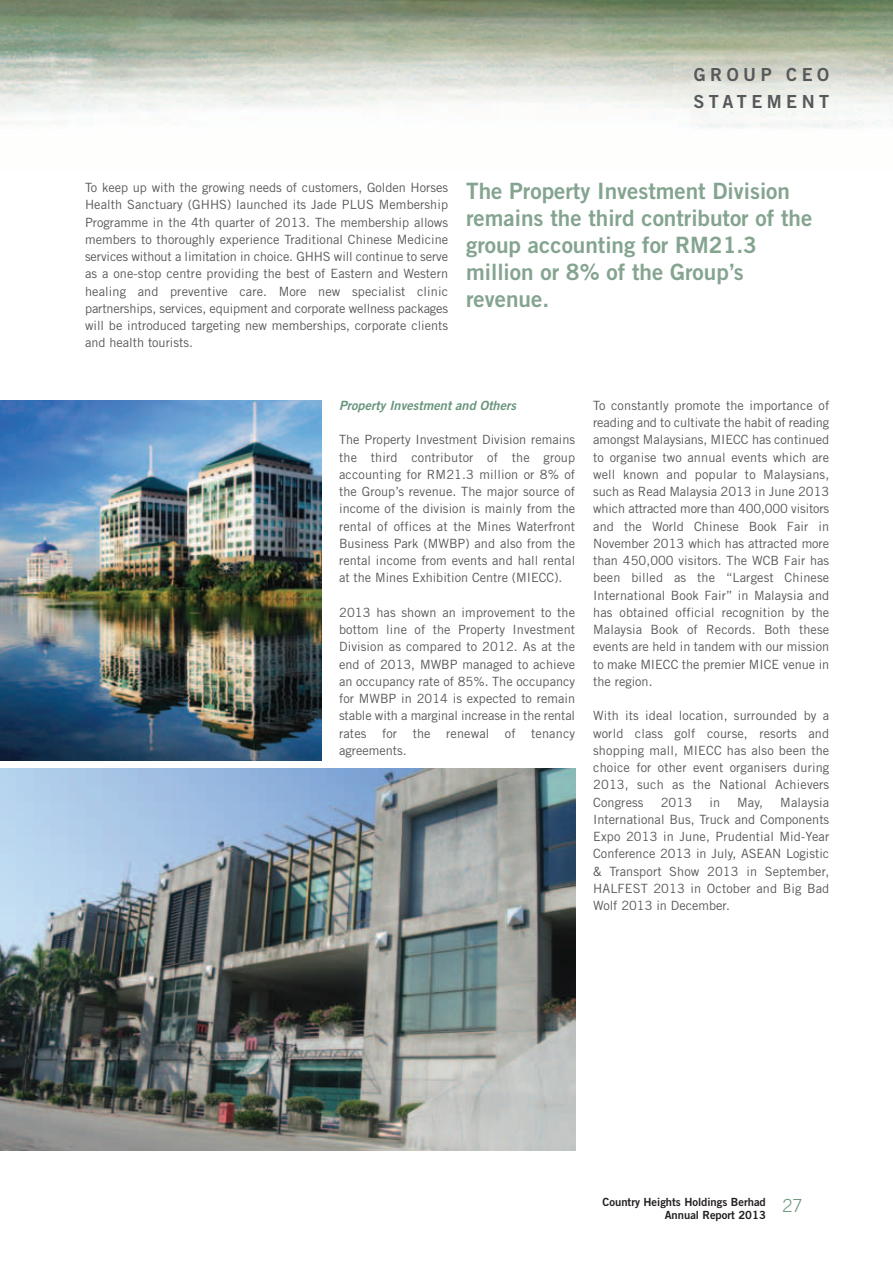
<style>
.page{position:relative;width:893px;height:1263px;background:#fff}
.page>*{position:absolute;margin:0;border:0;box-sizing:border-box;transform-origin:0 0}
.t1{font:22.5px/27px "Trade Gothic Bold Two";color:#84a490}
.t2{font:18px/27px "Trade Gothic Bold Two";letter-spacing:.25em;color:#57585a}
.t3{font:300 18px "Trade Gothic";color:#68947b}
.t4{font:12.75px/17.2px "Trade Gothic";color:#57585a;text-align:justify}
.t5{font:italic 12.75px "Trade Gothic Bold Two";color:#68947b}
.t6{font:11.25px/13.5px "Trade Gothic Bold Two";color:#231f20;text-align:right}
</style>
<div class="page">
<img style="left:0;top:768px;width:575px;height:383px">
<img style="left:0;top:0;width:892px;height:128px">
<img style="left:0;top:401px;width:321px;height:359px">
<h2 class="t2" style="left:693px;top:62px;width:137px">GROUP CEO<br>STATEMENT</h2>
<p class="t4" style="left:85px;top:180px;width:365px">To keep up with the growing needs of customers, Golden Horses Health Sanctuary (GHHS) launched its Jade PLUS Membership Programme in the 4th quarter of 2013. The membership allows members to thoroughly experience Traditional Chinese Medicine services without a limitation in choice. GHHS will continue to serve as a one-stop centre providing the best of Eastern and Western healing and preventive care. More new specialist clinic partnerships, services, equipment and corporate wellness packages will be introduced targeting new memberships, corporate clients and health tourists.</p>
<h1 class="t1" style="left:466px;top:180px;width:348px">The Property Investment Division remains the third contributor of the group accounting for RM21.3 million or 8% of the Group’s revenue.</h1>
<p class="t5" style="left:339px;top:401px;width:181px">Property Investment and Others</p>
<p class="t4" style="left:339px;top:432px;width:238px">The Property Investment Division remains the third contributor of the group accounting for RM21.3 million or 8% of the Group’s revenue. The major source of income of the division is mainly from the rental of offices at the Mines Waterfront Business Park (MWBP) and also from the rental income from events and hall rental at the Mines Exhibition Centre (MIECC).</p>
<p class="t4" style="left:339px;top:605px;width:238px">2013 has shown an improvement to the bottom line of the Property Investment Division as compared to 2012. As at the end of 2013, MWBP managed to achieve an occupancy rate of 85%. The occupancy for MWBP in 2014 is expected to remain stable with a marginal increase in the rental rates for the renewal of tenancy agreements.</p>
<p class="t4" style="left:593px;top:398px;width:238px">To constantly promote the importance of reading and to cultivate the habit of reading amongst Malaysians, MIECC has continued to organise two annual events which are well known and popular to Malaysians, such as Read Malaysia 2013 in June 2013 which attracted more than 400,000 visitors and the World Chinese Book Fair in November 2013 which has attracted more than 450,000 visitors. The WCB Fair has been billed as the “Largest Chinese International Book Fair” in Malaysia and has obtained official recognition by the Malaysia Book of Records. Both these events are held in tandem with our mission to make MIECC the premier MICE venue in the region.</p>
<p class="t4" style="left:593px;top:708px;width:238px">With its ideal location, surrounded by a world class golf course, resorts and shopping mall, MIECC has also been the choice for other event organisers during 2013, such as the National Achievers Congress</p>
<p class="t4" style="left:593px;top:795px;width:238px;text-indent:187px">Malaysia International Bus, Truck and Components Expo 2013 in June, Prudential Mid-Year Conference 2013 in July, ASEAN Logistic &amp; Transport Show 2013 in September, HALFEST 2013 in October and Big Bad Wolf 2013 in December.</p>
<p class="t4" style="left:661px;top:795px;width:33px">2013</p>
<p class="t4" style="left:709px;top:795px;width:12px">in</p>
<p class="t4" style="left:737px;top:795px;width:27px">May,</p>
<p class="t6" style="left:603px;top:1196px;width:165px">Country Heights Holdings Berhad<br>Annual Report 2013</p>
<h2 class="t3" style="left:782px;top:1199px;width:21px">27</h2>
</div>
